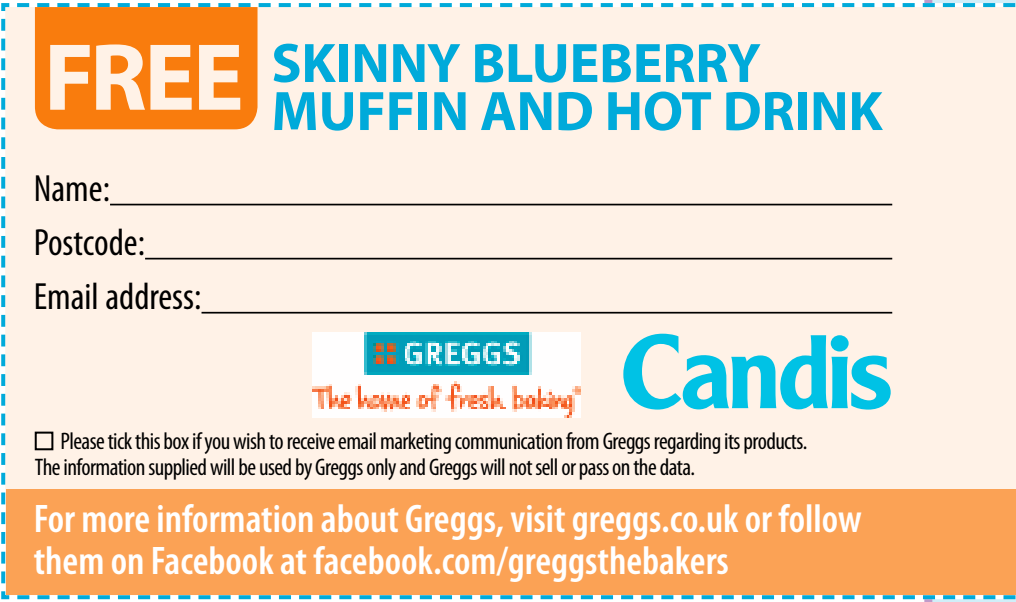
<style>
.page{position:relative;width:1016px;height:602px;background:#fff}
.page>*{position:absolute;margin:0;border:0;box-sizing:border-box;transform-origin:0 0}
.t1{font:700 96px "Myriad Pro";color:#fff2e7}
.t2{font:700 56px/48px "Myriad Pro";letter-spacing:-.005em;color:#00aada}
.t3{font:600 condensed 40px/42px "Myriad Pro";color:#fff}
.t4{font:condensed 38px/54px "Myriad Pro";color:#000}
.t5{font:condensed 24px/26px "Myriad Pro";letter-spacing:-.025em;color:#000}
</style>
<div class="page">
<div style="left:1px;top:1px;width:1015px;height:600px;background:#fff2e7"></div>
<div style="left:7px;top:489px;width:1009px;height:106px;background:#fba255"></div>
<div style="left:35px;top:7px;width:222px;height:122px;background:#f97c0d"></div>
<hr style="left:110px;top:203px;width:782px;height:2px;background:#000">
<hr style="left:145px;top:257px;width:747px;height:2px;background:#000">
<hr style="left:201px;top:311px;width:691px;height:2px;background:#000">
<div style="left:35px;top:431px;width:18px;height:19px;border:2px solid #000"></div>
<img style="left:313px;top:332px;width:267px;height:85px">
<svg style="left:623px;top:333px;width:268px;height:76px;background:#89dbe6"></svg>
<h1 class="t1" style="left:44px;top:15px;width:202px">FREE</h1>
<h3 class="t4" style="left:34px;top:161px;width:169px">Name:<br>Postcode:<br>Email address:</h3>
<h2 class="t2" style="left:271px;top:37px;width:613px">SKINNY BLUEBERRY<br>MUFFIN AND HOT DRINK</h2>
<p class="t5" style="left:35px;top:428px;width:774px;text-indent:26px">Please tick this box if you wish to receive email marketing communication from Greggs regarding its products.<br>The information supplied will be used by Greggs only and Greggs will not sell or pass on the data.</p>
<h3 class="t3" style="left:34px;top:498px;width:829px">For more information about Greggs, visit greggs.co.uk or follow them on Facebook at facebook.com/greggsthebakers</h3>
</div>
